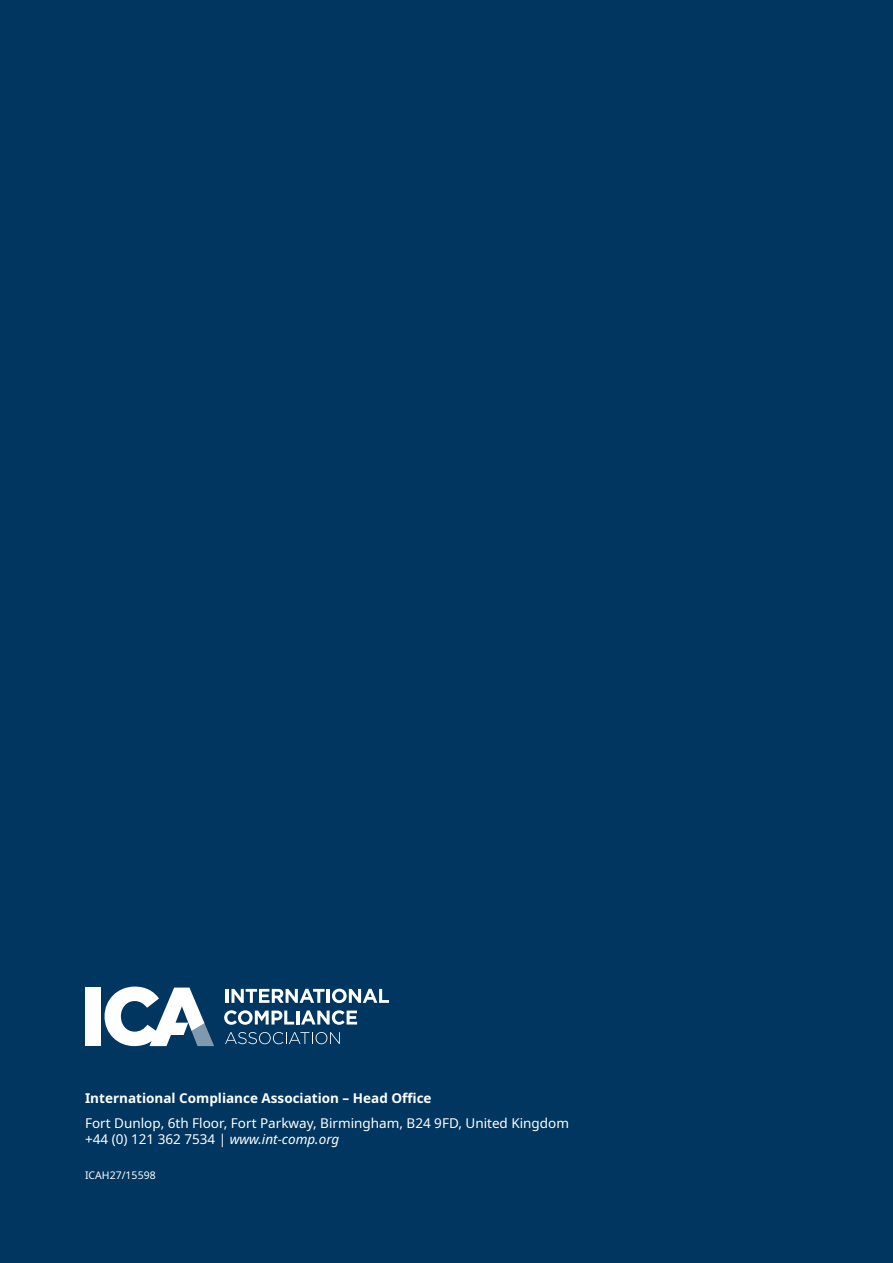
<style>
.page{position:relative;width:893px;height:1263px;background:#00365f}
.page>*{position:absolute;margin:0;border:0;box-sizing:border-box;transform-origin:0 0}
.ADDRESS{font:13.5px "Noto Sans";color:#fff}
.ADDRESS-2{font:700 13.5px "Noto Sans";color:#fff}
.CODE_-_back_cover{font:10.5px "Noto Sans";color:#fff}
.s1{font-style:italic}
</style>
<div class="page">
<hr style="left:225px;top:989px;width:3px;height:14px;background:#fff">
<svg style="left:231px;top:989px;width:94px;height:14px"></svg>
<hr style="left:327px;top:989px;width:3px;height:14px;background:#fff">
<svg style="left:332px;top:989px;width:57px;height:14px"></svg>
<svg style="left:224px;top:1010px;width:70px;height:15px"></svg>
<hr style="left:296px;top:1010px;width:3px;height:14px;background:#fff">
<svg style="left:301px;top:1010px;width:56px;height:15px"></svg>
<svg style="left:225px;top:1032px;width:115px;height:12px"></svg>
<svg style="left:105px;top:986px;width:109px;height:60px"></svg>
<div style="left:85px;top:987px;width:16px;height:59px;background:#fff"></div>
<p class="ADDRESS-2" style="left:85px;top:1089px;width:348px">International Compliance Association – Head Office</p>
<p class="ADDRESS" style="left:85px;top:1113px;width:485px">Fort Dunlop, 6th Floor, Fort Parkway, Birmingham, B24 9FD, United Kingdom</p>
<p class="ADDRESS" style="left:85px;top:1130px;width:256px">+44 (0) 121 362 7534 | <span class="s1">www.int-comp.org</span></p>
<p class="CODE_-_back_cover" style="left:85px;top:1167px;width:72px">ICAH27/15598</p>
</div>
